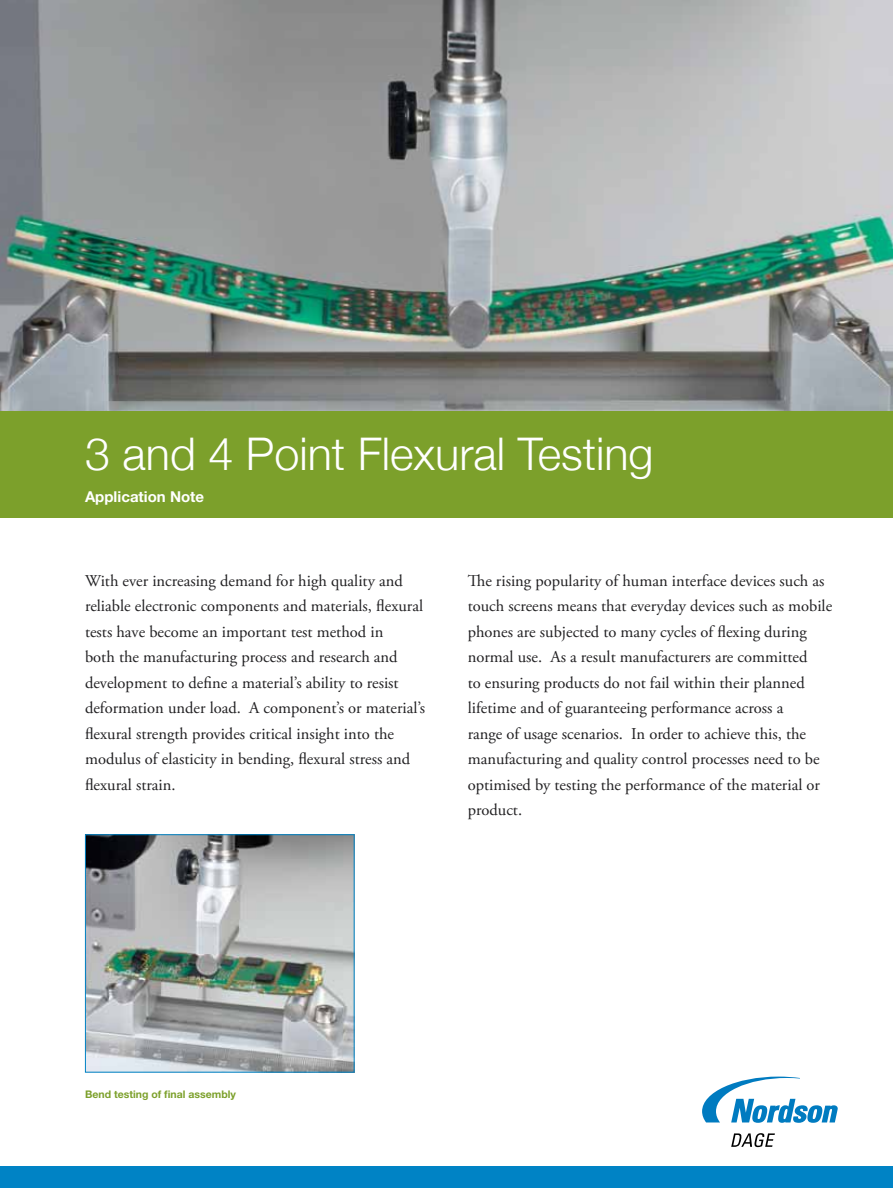
<style>
.page{position:relative;width:893px;height:1188px;background:#fff}
.page>*{position:absolute;margin:0;border:0;box-sizing:border-box;transform-origin:0 0}
.t1{font:300 45px "Helvetica Neue";color:#fff}
.t2{font:16.5px/25.5px "Adobe Garamond Pro";color:#212022}
.t3{font:700 15px "Helvetica Neue LT Std";color:#fff}
.t4{font:700 10.5px "Helvetica Neue LT Std";color:#7ca02b}
</style>
<div class="page">
<img style="left:0;top:0;width:893px;height:412px">
<div style="left:0;top:412px;width:893px;height:106px;background:#7ca02b"></div>
<div style="left:0;top:1167px;width:893px;height:21px;background:#0083c5"></div>
<svg style="left:731px;top:1133px;width:44px;height:14px"></svg>
<svg style="left:702px;top:1077px;width:136px;height:46px"></svg>
<img style="left:87px;top:836px;width:266px;height:235px">
<div style="left:85px;top:834px;width:270px;height:239px;border:1px solid #0083c5"></div>
<h1 class="t1" style="left:85px;top:427px;width:570px">3 and 4 Point Flexural Testing</h1>
<p class="t3" style="left:85px;top:487px;width:121px">Application Note</p>
<p class="t2" style="left:85px;top:569px;width:342px">With ever increasing demand for high quality and reliable electronic components and materials, flexural tests have become an important test method in<br>both the manufacturing process and research and development to define a material’s ability to resist deformation under load. A component’s or material’s flexural strength provides critical insight into the modulus of elasticity in bending, flexural stress and flexural strain.</p>
<p class="t2" style="left:468px;top:569px;width:366px">The rising popularity of human interface devices such as touch screens means that everyday devices such as mobile phones are subjected to many cycles of flexing during normal use. As a result manufacturers are committed<br>to ensuring products do not fail within their planned lifetime and of guaranteeing performance across a<br>range of usage scenarios. In order to achieve this, the manufacturing and quality control processes need to be optimised by testing the performance of the material or product.</p>
<p class="t4" style="left:85px;top:1087px;width:152px">Bend testing of final assembly</p>
</div>
